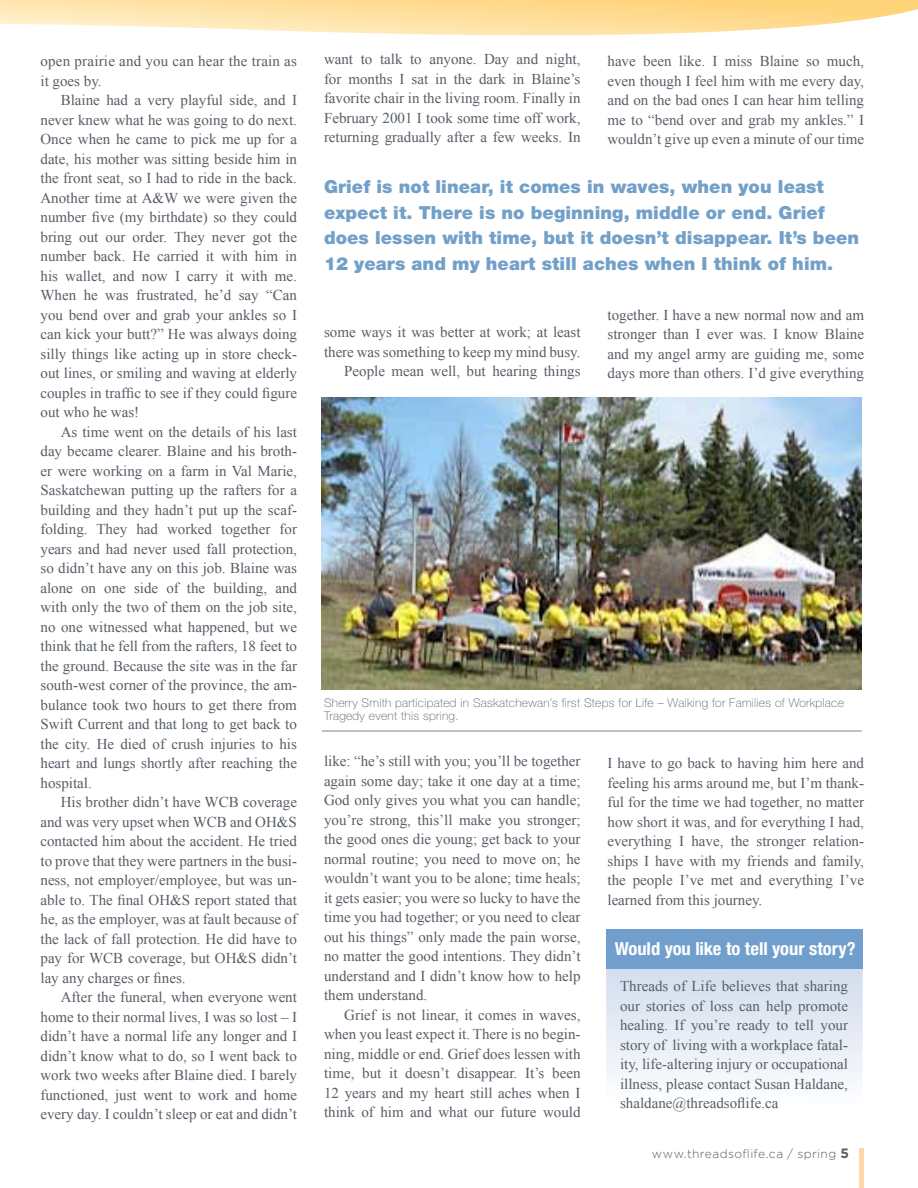
<style>
.page{position:relative;width:918px;height:1188px;background:#fff}
.page>*{position:absolute;margin:0;border:0;box-sizing:border-box;transform-origin:0 0}
.t1{font:900 18px/25.5px "Helvetica Neue";letter-spacing:.005em;color:#72a0c8}
.t2{font:700 condensed 18px "Helvetica Neue";color:#fff}
.t3{font:15px/19.5px "Times New Roman";color:#565e66;text-align:justify}
.t4{font:100 12px/13.5px "Helvetica Neue";letter-spacing:.025em;color:#565e66}
.t5{font:300 12px "Gotham";letter-spacing:.035em;color:#565e66}
.s1{font-weight:700;font-size:13.5px}
</style>
<div class="page">
<svg style="left:0;top:0;width:918px;height:36px"></svg>
<div style="left:859px;top:1148px;width:5px;height:40px;background:#fed8aa"></div>
<svg style="left:606px;top:969px;width:257px;height:110px"></svg>
<div style="left:606px;top:929px;width:257px;height:40px;background:#719fcd"></div>
<hr style="left:322px;top:731px;width:540px;height:1px;background:#565e66">
<img style="left:322px;top:397px;width:540px;height:292px">
<p class="t3" style="left:40px;top:51px;width:258px">open prairie and you can hear the train as it goes by.</p>
<p class="t3" style="left:40px;top:90px;width:258px;text-indent:20px">Blaine had a very playful side, and I never knew what he was going to do next.<br>Once when he came to pick me up for a date, his mother was sitting beside him in the front seat, so I had to ride in the back.<br>Another time at A&amp;W we were given the number five (my birthdate) so they could bring out our order. They never got the number back. He carried it with him in his wallet, and now I carry it with me.<br>When he was frustrated, he’d say “Can you bend over and grab your ankles so I can kick your butt?” He was always doing silly things like acting up in store check&shy;out lines, or smiling and waving at elderly couples in traffic to see if they could figure out who he was!</p>
<p class="t3" style="left:40px;top:422px;width:258px;text-indent:20px">As time went on the details of his last day became clearer. Blaine and his broth&shy;er were working on a farm in Val Marie, Saskatchewan putting up the rafters for a building and they hadn’t put up the scaf&shy;folding. They had worked together for years and had never used fall protection, so didn’t have any on this job. Blaine was alone on one side of the building, and with only the two of them on the job site, no one witnessed what happened, but we think that he fell from the rafters, 18 feet to the ground. Because the site was in the far south-west corner of the province, the am&shy;bulance took two hours to get there from Swift Current and that long to get back to the city. He died of crush injuries to his heart and lungs shortly after reaching the hospital.</p>
<p class="t3" style="left:40px;top:792px;width:258px;text-indent:20px">His brother didn’t have WCB coverage and was very upset when WCB and OH&amp;S contacted him about the accident. He tried to prove that they were partners in the busi&shy;ness, not employer/employee, but was un&shy;able to. The final OH&amp;S report stated that he, as the employer, was at fault because of the lack of fall protection. He did have to pay for WCB coverage, but OH&amp;S didn’t lay any charges or fines.</p>
<p class="t3" style="left:40px;top:987px;width:258px;text-indent:20px">After the funeral, when everyone went home to their normal lives, I was so lost – I didn’t have a normal life any longer and I didn’t know what to do, so I went back to work two weeks after Blaine died. I barely functioned, just went to work and home every day. I couldn’t sleep or eat and didn’t</p>
<p class="t3" style="left:324px;top:49px;width:258px">want to talk to anyone. Day and night, for months I sat in the dark in Blaine’s favorite chair in the living room. Finally in February 2001 I took some time off work, returning gradually after a few weeks. In</p>
<p class="t3" style="left:608px;top:51px;width:258px">have been like. I miss Blaine so much, even though I feel him with me every day, and on the bad ones I can hear him telling me to “bend over and grab my ankles.” I wouldn’t give up even a minute of our time</p>
<p class="t1" style="left:324px;top:174px;width:537px">Grief is not linear, it comes in waves, when you least expect it. There is no beginning, middle or end. Grief does lessen with time, but it doesn’t disappear. It’s been 12 years and my heart still aches when I think of him.</p>
<p class="t3" style="left:324px;top:322px;width:258px;text-align:right">some ways it was better at work; at least there was something to keep my mind busy.<br>People mean well, but hearing things</p>
<p class="t3" style="left:608px;top:305px;width:258px">together. I have a new normal now and am stronger than I ever was. I know Blaine and my angel army are guiding me, some days more than others. I’d give everything</p>
<p class="t4" style="left:324px;top:696px;width:522px">Sherry Smith participated in Saskatchewan’s first Steps for Life – Walking for Families of Workplace<br>Tragedy event this spring.</p>
<p class="t3" style="left:324px;top:751px;width:258px">like: “he’s still with you; you’ll be together again some day; take it one day at a time; God only gives you what you can handle; you’re strong, this’ll make you stronger; the good ones die young; get back to your normal routine; you need to move on; he wouldn’t want you to be alone; time heals; it gets easier; you were so lucky to have the time you had together; or you need to clear out his things” only made the pain worse, no matter the good intentions. They didn’t understand and I didn’t know how to help them understand.</p>
<p class="t3" style="left:324px;top:1005px;width:258px;text-indent:20px">Grief is not linear, it comes in waves, when you least expect it. There is no begin&shy;ning, middle or end. Grief does lessen with time, but it doesn’t disappear. It’s been 12 years and my heart still aches when I think of him and what our future would</p>
<p class="t3" style="left:608px;top:753px;width:258px">I have to go back to having him here and feeling his arms around me, but I’m thank&shy;ful for the time we had together, no matter how short it was, and for everything I had, everything I have, the stronger relation&shy;ships I have with my friends and family, the people I’ve met and everything I’ve learned from this journey.</p>
<p class="t2" style="left:615px;top:938px;width:242px">Would you like to tell your story?</p>
<p class="t3" style="left:620px;top:976px;width:230px">Threads of Life believes that sharing our stories of loss can help promote healing. If you’re ready to tell your story of living with a workplace fatal&shy;ity, life-altering injury or occupational illness, please contact Susan Haldane, shaldane@threadsoflife.ca</p>
<p class="t5" style="left:652px;top:1146px;width:199px">www.threadsoflife.ca / spring <span class="s1">5</span></p>
</div>
